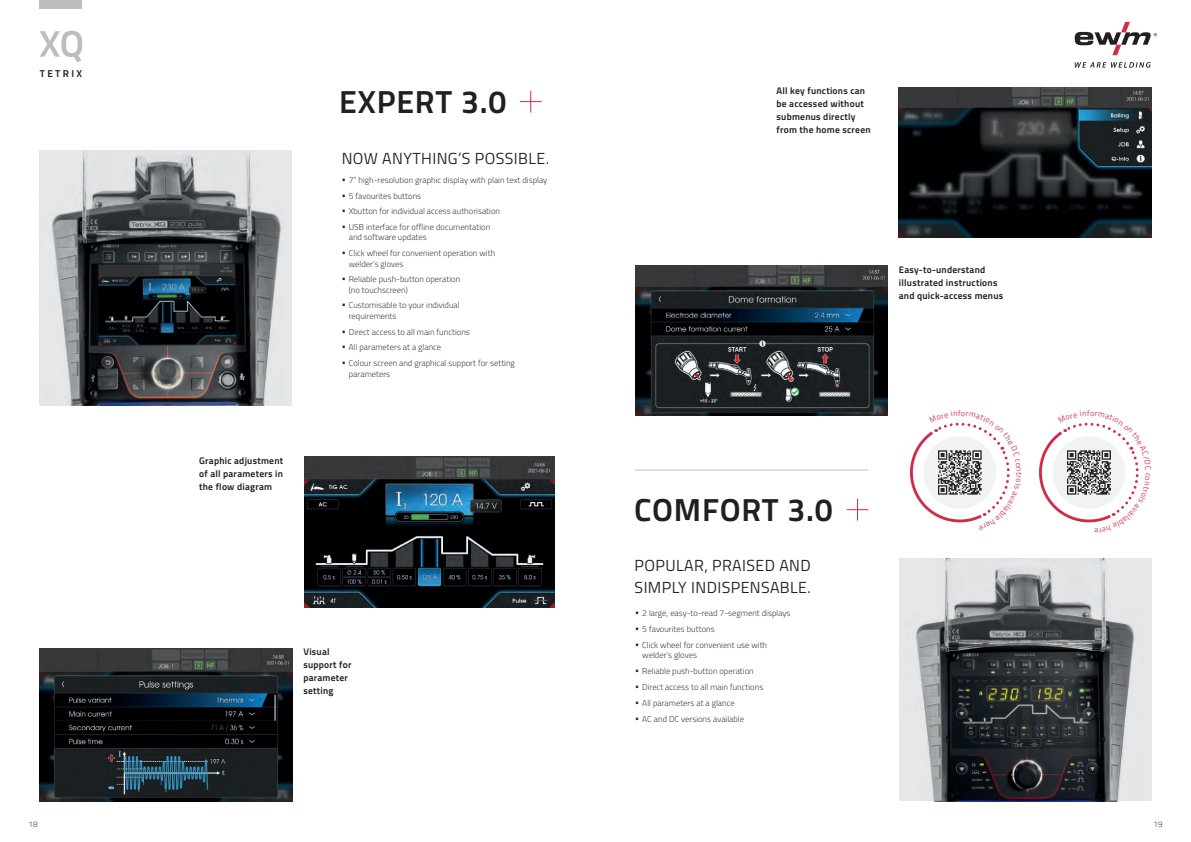
<style>
.page{position:relative;width:1191px;height:842px;background:#fff}
.page>*{position:absolute;margin:0;border:0;box-sizing:border-box;transform-origin:0 0}
.t1{font:700 32px "Titillium Text";letter-spacing:.025em;color:#231f20}
.t2{font:16px/22px "Titillium Text";letter-spacing:.025em;color:#231f20}
.t3{font:700 10px "Titillium Text";letter-spacing:.23em;color:#231f20}
.t4{font:700 9.5px/13px "Titillium Text";letter-spacing:.025em;color:#231f20}
.t5{font:300 8.5px/10.2px "Titillium Text";letter-spacing:.005em;color:#231f20}
.t6{font:300 8px "Titillium Text";color:#231f20}
.t7{font:8px "Titillium Text";color:#d12b49}
</style>
<div class="page">
<img style="left:898px;top:87px;width:253px;height:150px">
<img style="left:40px;top:648px;width:252px;height:153px">
<img style="left:304px;top:457px;width:250px;height:150px">
<img style="left:635px;top:266px;width:252px;height:150px">
<img style="left:40px;top:151px;width:252px;height:255px">
<img style="left:899px;top:559px;width:252px;height:242px">
<svg style="left:520px;top:91px;width:21px;height:22px"></svg>
<hr style="left:635px;top:470px;width:232px;height:1px;background:#bcbdc0">
<svg style="left:846px;top:499px;width:22px;height:22px"></svg>
<svg style="left:1074px;top:62px;width:76px;height:6px"></svg>
<svg style="left:1074px;top:22px;width:83px;height:33px"></svg>
<svg style="left:40px;top:31px;width:42px;height:31px"></svg>
<div style="left:40px;top:0;width:42px;height:9px;background:#bcbdc0"></div>
<svg style="left:910px;top:422px;width:100px;height:101px"></svg>
<svg style="left:1039px;top:422px;width:100px;height:101px"></svg>
<p class="t3" style="left:40px;top:66px;width:44px">TETRIX</p>
<p class="t4" style="left:199px;top:454px;width:86px;text-align:justify">Graphic adjustment of all parameters in the flow diagram</p>
<h1 class="t1" style="left:339px;top:77px;width:168px">EXPERT 3.0</h1>
<h2 class="t2" style="left:342px;top:146px;width:209px">NOW ANYTHING’S POSSIBLE.</h2>
<p class="t5" style="left:342px;top:174px;width:207px">• 7” high-resolution graphic display with plain text display</p>
<p class="t5" style="left:342px;top:190px;width:81px">• 5 favourites buttons</p>
<p class="t5" style="left:342px;top:206px;width:160px">• Xbutton for individual access authorisation</p>
<p class="t5" style="left:349px;top:222px;width:143px;text-indent:-7px">• USB interface for offline documentation and software updates</p>
<p class="t5" style="left:349px;top:248px;width:148px;text-indent:-7px">• Click wheel for convenient operation with welder’s gloves</p>
<p class="t5" style="left:349px;top:274px;width:113px;text-indent:-7px">• Reliable push-button operation (no touchscreen)</p>
<p class="t5" style="left:349px;top:300px;width:112px;text-indent:-7px">• Customisable to your individual requirements</p>
<p class="t5" style="left:342px;top:326px;width:130px">• Direct access to all main functions</p>
<p class="t5" style="left:342px;top:342px;width:101px">• All parameters at a glance</p>
<p class="t5" style="left:349px;top:358px;width:168px;text-indent:-7px">• Colour screen and graphical support for setting parameters</p>
<p class="t4" style="left:303px;top:645px;width:50px">Visual support for parameter setting</p>
<p class="t4" style="left:776px;top:84px;width:96px">All key functions can be accessed without submenus directly from the home screen</p>
<h1 class="t1" style="left:634px;top:485px;width:200px">COMFORT 3.0</h1>
<h2 class="t2" style="left:634px;top:553px;width:178px">POPULAR, PRAISED AND<br>SIMPLY INDISPENSABLE.</h2>
<p class="t5" style="left:635px;top:608px;width:157px">• 2 large, easy-to-read 7-segment displays</p>
<p class="t5" style="left:635px;top:624px;width:81px">• 5 favourites buttons</p>
<p class="t5" style="left:642px;top:639px;width:126px;text-indent:-7px">• Click wheel for convenient use with welder’s gloves</p>
<p class="t5" style="left:635px;top:665px;width:120px">• Reliable push-button operation</p>
<p class="t5" style="left:635px;top:681px;width:130px">• Direct access to all main functions</p>
<p class="t5" style="left:635px;top:697px;width:101px">• All parameters at a glance</p>
<p class="t5" style="left:635px;top:713px;width:110px">• AC and DC versions available</p>
<p class="t4" style="left:899px;top:262px;width:106px">Easy-to-understand illustrated instructions and quick-access menus</p>
<p class="t7" style="left:958px;top:407px;width:4px">f</p>
<p class="t7" style="left:1087px;top:407px;width:4px">f</p>
<p class="t6" style="left:28px;top:818px;width:11px">18</p>
<p class="t6" style="left:1153px;top:818px;width:11px">19</p>
</div>
